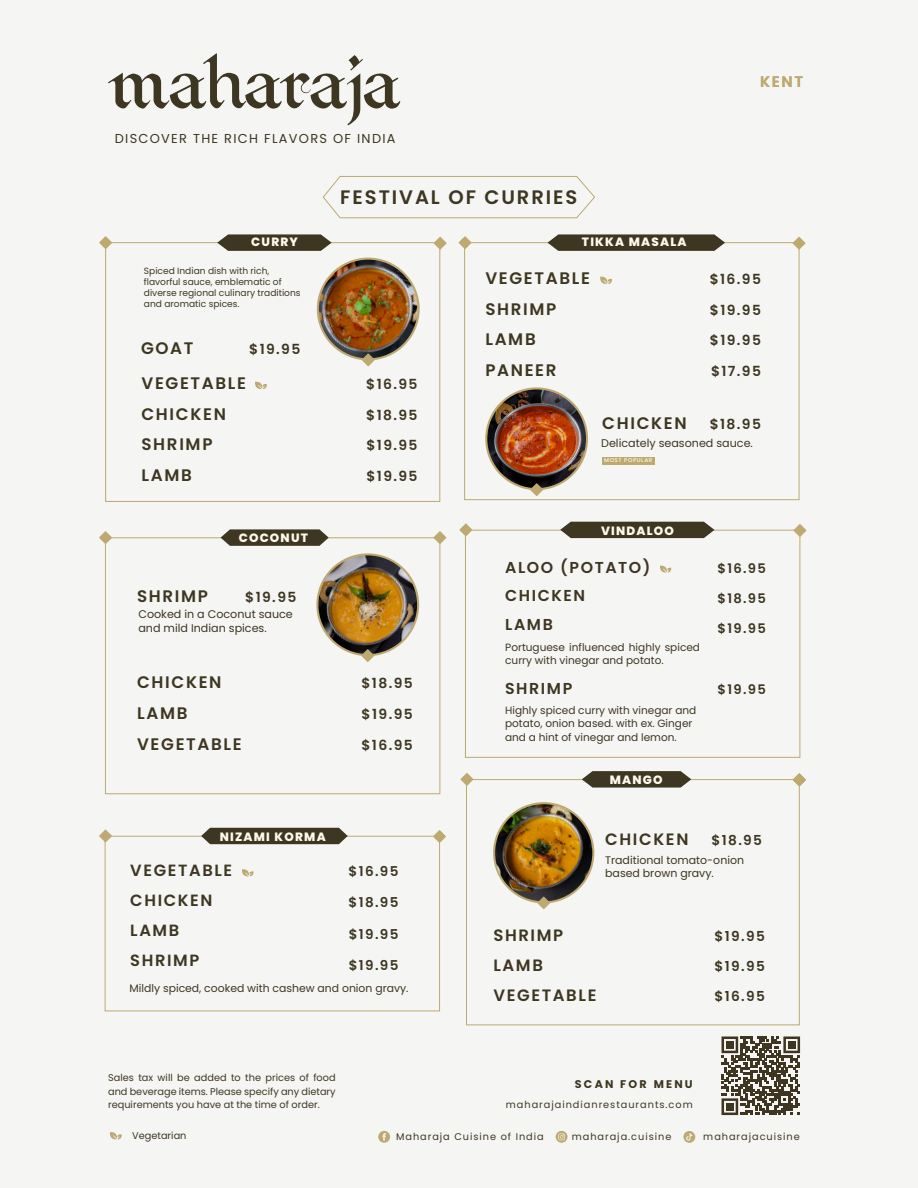
<style>
.page{position:relative;width:918px;height:1188px;background:#f5f5f4}
.page>*{position:absolute;margin:0;border:0;box-sizing:border-box;transform-origin:0 0}
.t1{font:71.1px "Kingthings Foundation";color:#3d3620}
.t2{font:600 19.5px "Poppins";letter-spacing:.1em;color:#3d3620}
.t3{font:600 16.65px/30.6px "Poppins";letter-spacing:.1em;color:#3d3620}
.t4{font:600 16.5px/30.2px "Poppins";letter-spacing:.1em;color:#3d3620}
.t5{font:600 16.2px/29.8px "Poppins";letter-spacing:.1em;color:#3d3620}
.t6{font:600 15.75px/29px "Poppins";letter-spacing:.1em;color:#3d3620}
.t7{font:600 15.3px "Poppins";color:#bea971}
.t8{font:600 13.95px/30.6px "Poppins";letter-spacing:.1em;color:#3d3620;text-align:justify}
.t9{font:600 13.65px "Poppins";letter-spacing:.1em;color:#3d3620}
.t10{font:600 13.5px "Poppins";letter-spacing:.1em;color:#3d3620}
.t11{font:600 13.2px "Poppins";letter-spacing:.1em;color:#3d3620}
.t12{font:12.9px "Poppins";letter-spacing:.1em;color:#3d3620}
.t13{font:800 12px "Poppins";letter-spacing:.1em;color:#fef9e9}
.t14{font:11.1px/14px "Poppins";color:#3d3620}
.t15{font:700 11.1px "Poppins";letter-spacing:.2em;color:#3d3620}
.t16{font:10.95px/13.6px "Poppins";color:#3d3620}
.t17{font:10.8px "Poppins";color:#3d3620}
.t18{font:10.5px/13.2px "Poppins";color:#3d3620}
.t19{font:9.75px/14px "Poppins";letter-spacing:.1em;color:#3d3620;text-align:justify}
.t20{font:9.75px "Poppins";color:#3d3620}
.t21{font:9.15px/10.9px "Poppins";color:#3d3620}
.t22{font:500 5.55px "Poppins";letter-spacing:.1em;color:#fef9e9}
</style>
<div class="page">
<svg style="left:322px;top:176px;width:273px;height:43px"></svg>
<svg style="left:104px;top:835px;width:336px;height:177px"></svg>
<svg style="left:99px;top:830px;width:13px;height:12px"></svg>
<svg style="left:433px;top:830px;width:13px;height:13px"></svg>
<svg style="left:242px;top:869px;width:12px;height:7px"></svg>
<svg style="left:201px;top:828px;width:147px;height:16px;background:#48412d"></svg>
<svg style="left:465px;top:529px;width:336px;height:229px"></svg>
<svg style="left:459px;top:523px;width:13px;height:13px"></svg>
<svg style="left:793px;top:524px;width:13px;height:13px"></svg>
<svg style="left:660px;top:566px;width:11px;height:7px"></svg>
<svg style="left:560px;top:522px;width:154px;height:16px;background:#49422d"></svg>
<svg style="left:110px;top:1132px;width:12px;height:7px"></svg>
<svg style="left:378px;top:1131px;width:12px;height:12px"></svg>
<svg style="left:556px;top:1131px;width:12px;height:12px"></svg>
<svg style="left:683px;top:1131px;width:12px;height:12px"></svg>
<svg style="left:105px;top:537px;width:336px;height:258px"></svg>
<svg style="left:99px;top:531px;width:13px;height:13px"></svg>
<svg style="left:433px;top:531px;width:13px;height:13px"></svg>
<svg style="left:221px;top:529px;width:108px;height:17px;background:#524c38"></svg>
<svg style="left:316px;top:553px;width:103px;height:103px"></svg>
<img style="left:318px;top:555px;width:99px;height:99px;border-radius:49px">
<svg style="left:361px;top:649px;width:13px;height:13px"></svg>
<svg style="left:466px;top:779px;width:334px;height:247px"></svg>
<svg style="left:460px;top:773px;width:13px;height:13px"></svg>
<svg style="left:793px;top:773px;width:13px;height:13px"></svg>
<svg style="left:582px;top:771px;width:109px;height:17px;background:#534d3a"></svg>
<svg style="left:493px;top:802px;width:101px;height:101px"></svg>
<img style="left:495px;top:804px;width:97px;height:97px;border-radius:49px">
<svg style="left:537px;top:897px;width:13px;height:12px"></svg>
<svg style="left:464px;top:242px;width:336px;height:258px"></svg>
<svg style="left:459px;top:236px;width:13px;height:13px"></svg>
<svg style="left:793px;top:237px;width:13px;height:13px"></svg>
<svg style="left:600px;top:277px;width:12px;height:7px"></svg>
<svg style="left:485px;top:387px;width:103px;height:103px"></svg>
<img style="left:487px;top:389px;width:99px;height:99px;border-radius:49px">
<svg style="left:530px;top:483px;width:13px;height:13px"></svg>
<div style="left:602px;top:457px;width:52px;height:7px;background:#bea971"></div>
<svg style="left:548px;top:234px;width:177px;height:17px;background:#4d4732"></svg>
<svg style="left:105px;top:242px;width:336px;height:260px"></svg>
<svg style="left:99px;top:236px;width:13px;height:13px"></svg>
<svg style="left:434px;top:237px;width:13px;height:13px"></svg>
<svg style="left:217px;top:234px;width:115px;height:17px;background:#544e3b"></svg>
<svg style="left:255px;top:382px;width:12px;height:7px"></svg>
<svg style="left:317px;top:258px;width:103px;height:102px"></svg>
<img style="left:319px;top:260px;width:99px;height:98px;border-radius:49px">
<svg style="left:362px;top:353px;width:13px;height:13px"></svg>
<svg style="left:722px;top:1037px;width:78px;height:78px"></svg>
<div style="left:726px;top:1041px;width:7px;height:7px;background:#3e3621"></div>
<div style="left:788px;top:1041px;width:7px;height:7px;background:#3e3621"></div>
<div style="left:726px;top:1103px;width:7px;height:7px;background:#3e3621"></div>
<h1 class="t1" style="left:109px;top:46px;width:293px">maharaja</h1>
<h3 class="t12" style="left:115px;top:131px;width:282px">DISCOVER THE RICH FLAVORS OF INDIA</h3>
<h2 class="t2" style="left:340px;top:186px;width:239px">FESTIVAL OF CURRIES</h2>
<p class="t13" style="left:251px;top:235px;width:48px">CURRY</p>
<p class="t13" style="left:582px;top:235px;width:106px">TIKKA MASALA</p>
<h3 class="t7" style="left:760px;top:73px;width:44px">KENT</h3>
<p class="t21" style="left:144px;top:266px;width:158px">Spiced Indian dish with rich, flavorful sauce, emblematic of diverse regional culinary traditions and aromatic spices.</p>
<h3 class="t3" style="left:141px;top:333px;width:54px">GOAT</h3>
<h3 class="t8" style="left:249px;top:334px;width:53px">$19.95</h3>
<h3 class="t3" style="left:141px;top:368px;width:106px">VEGETABLE<br>CHICKEN<br>SHRIMP<br>LAMB</h3>
<h3 class="t8" style="left:366px;top:369px;width:53px">$16.95 $18.95 $19.95 $19.95</h3>
<p class="t13" style="left:239px;top:530px;width:71px">COCONUT</p>
<h3 class="t3" style="left:137px;top:581px;width:73px">SHRIMP</h3>
<h3 class="t8" style="left:245px;top:582px;width:53px">$19.95</h3>
<p class="t14" style="left:138px;top:607px;width:156px">Cooked in a Coconut sauce and mild Indian spices.</p>
<h3 class="t3" style="left:137px;top:667px;width:106px">CHICKEN<br>LAMB<br>VEGETABLE</h3>
<h3 class="t8" style="left:361px;top:668px;width:53px">$18.95 $19.95 $16.95</h3>
<p class="t13" style="left:220px;top:830px;width:108px">NIZAMI KORMA</p>
<h3 class="t5" style="left:130px;top:856px;width:103px">VEGETABLE<br>CHICKEN<br>LAMB<br>SHRIMP</h3>
<h3 class="t10" style="left:349px;top:864px;width:51px">$16.95</h3>
<h3 class="t10" style="left:349px;top:895px;width:51px">$18.95</h3>
<h3 class="t10" style="left:349px;top:926px;width:51px">$19.95</h3>
<h3 class="t10" style="left:349px;top:957px;width:51px">$19.95</h3>
<p class="t17" style="left:129px;top:982px;width:281px">Mildly spiced, cooked with cashew and onion gravy.</p>
<p class="t19" style="left:108px;top:1070px;width:229px">Sales tax will be added to the prices of food and beverage items. Please specify any dietary requirements you have at the time of order.</p>
<h3 class="t3" style="left:485px;top:263px;width:106px">VEGETABLE<br>SHRIMP<br>LAMB<br>PANEER</h3>
<h3 class="t8" style="left:710px;top:264px;width:53px">$16.95 $19.95 $19.95 $17.95</h3>
<h3 class="t3" style="left:602px;top:408px;width:86px">CHICKEN</h3>
<h3 class="t8" style="left:710px;top:409px;width:53px">$18.95</h3>
<p class="t22" style="left:604px;top:457px;width:50px">MOST POPULAR</p>
<p class="t14" style="left:601px;top:437px;width:153px">Delicately seasoned sauce.</p>
<p class="t13" style="left:601px;top:524px;width:74px">VINDALOO</p>
<h3 class="t6" style="left:505px;top:553px;width:147px">ALOO (POTATO)<br>CHICKEN<br>LAMB</h3>
<h3 class="t11" style="left:717px;top:560px;width:50px">$16.95</h3>
<h3 class="t11" style="left:717px;top:591px;width:50px">$18.95</h3>
<h3 class="t11" style="left:718px;top:621px;width:50px">$19.95</h3>
<p class="t18" style="left:505px;top:641px;width:196px">Portuguese influenced highly spiced curry with vinegar and potato.</p>
<h3 class="t6" style="left:505px;top:674px;width:69px">SHRIMP</h3>
<p class="t18" style="left:505px;top:704px;width:193px">Highly spiced curry with vinegar and potato, onion based. with ex. Ginger and a hint of vinegar and lemon.</p>
<p class="t13" style="left:610px;top:773px;width:54px">MANGO</p>
<h3 class="t11" style="left:718px;top:682px;width:50px">$19.95</h3>
<h3 class="t4" style="left:605px;top:824px;width:85px">CHICKEN</h3>
<h3 class="t9" style="left:712px;top:832px;width:52px">$18.95</h3>
<p class="t16" style="left:605px;top:853px;width:140px">Traditional tomato-onion based brown gravy.</p>
<h3 class="t4" style="left:493px;top:920px;width:105px">SHRIMP<br>LAMB<br>VEGETABLE</h3>
<h3 class="t9" style="left:715px;top:928px;width:52px">$19.95</h3>
<h3 class="t9" style="left:715px;top:958px;width:52px">$19.95</h3>
<h3 class="t9" style="left:714px;top:988px;width:52px">$16.95</h3>
<p class="t15" style="left:575px;top:1078px;width:119px">SCAN FOR MENU</p>
<p class="t19" style="left:506px;top:1098px;width:188px">maharajaindianrestaurants.com</p>
<p class="t20" style="left:132px;top:1130px;width:56px">Vegetarian</p>
<p class="t19" style="left:396px;top:1129px;width:149px">Maharaja Cuisine of India</p>
<p class="t19" style="left:572px;top:1129px;width:101px">maharaja.cuisine</p>
<p class="t19" style="left:703px;top:1129px;width:98px">maharajacuisine</p>
</div>
